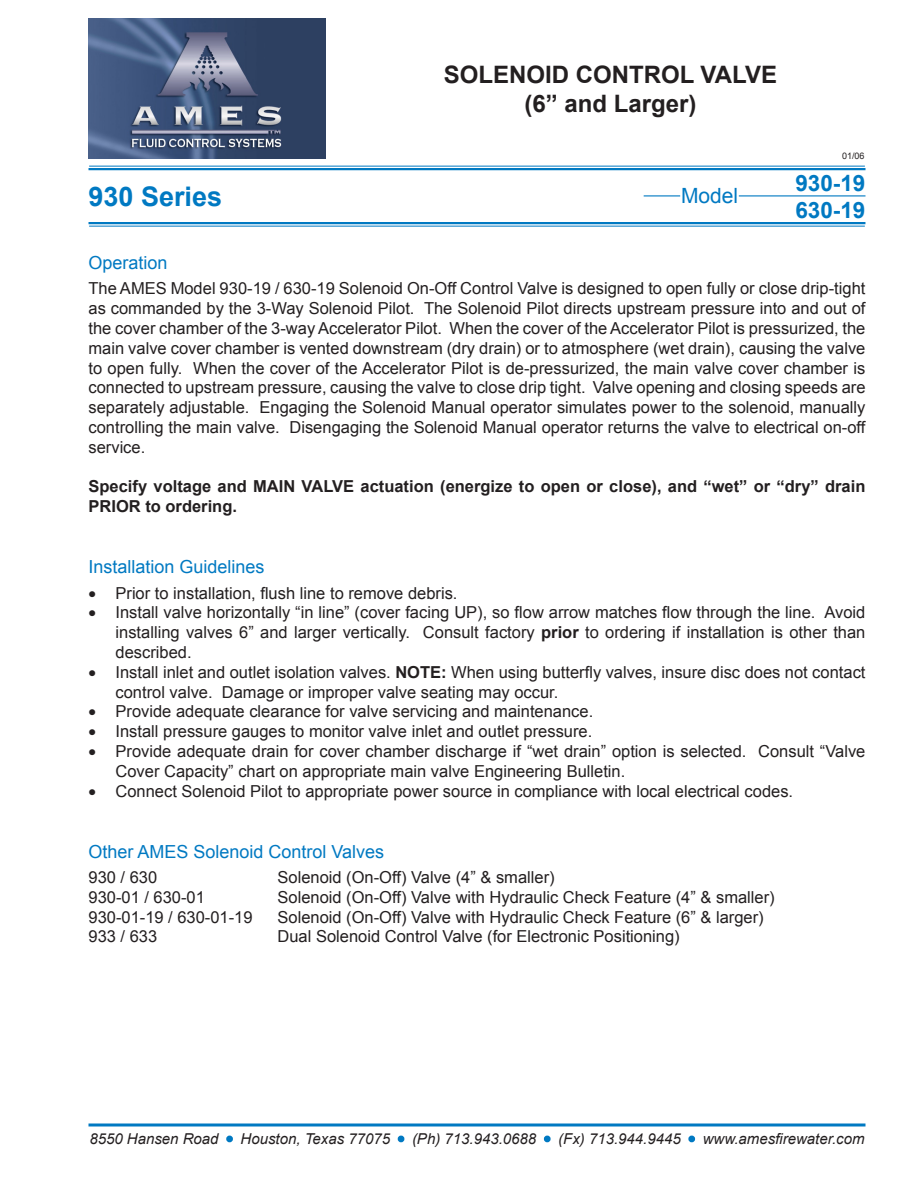
<style>
.page{position:relative;width:918px;height:1188px;background:#fff}
.page>*{position:absolute;margin:0;border:0;box-sizing:border-box;transform-origin:0 0}
.t1{font:700 27px "Arial";color:#0079c2}
.t2{font:700 24px "Arial";color:#231f20}
.t3{font:700 22.5px "Arial";color:#0079c2}
.t4{font:21px "Arial";color:#0079c2}
.blue_header{font:18px "Arial";color:#0079c2}
.t5{font:16.5px/19.8px "Arial";color:#231f20;text-align:justify}
.t6{font:700 16.5px/19.8px "Arial";color:#231f20}
.t7{font:italic 15px "Arial";color:#231f20}
.t8{font:9px "Arial";color:#231f20}
.s1{font-weight:700}
.s2{color:#0079c2}
</style>
<div class="page">
<img style="left:89px;top:18px;width:236px;height:140px">
<hr style="left:739px;top:195px;width:127px;height:1px;background:#0079c2">
<hr style="left:644px;top:195px;width:36px;height:1px;background:#0079c2">
<hr style="left:90px;top:166px;width:774px;height:1px;background:#0079c2">
<hr style="left:90px;top:168px;width:774px;height:2px;background:#0079c2">
<hr style="left:88px;top:1124px;width:778px;height:2px;background:#0079c2">
<hr style="left:90px;top:222px;width:774px;height:2px;background:#0079c2">
<hr style="left:90px;top:226px;width:774px;height:1px;background:#0079c2">
<svg style="left:226px;top:1135px;width:7px;height:8px"></svg>
<svg style="left:397px;top:1135px;width:8px;height:8px"></svg>
<svg style="left:543px;top:1135px;width:8px;height:8px"></svg>
<svg style="left:688px;top:1135px;width:8px;height:8px"></svg>
<p class="t2" style="left:444px;top:61px;width:335px">SOLENOID CONTROL VALVE</p>
<p class="t2" style="left:524px;top:90px;width:174px">(6” and Larger)</p>
<p class="t1" style="left:88px;top:181px;width:135px">930 Series</p>
<p class="t4" style="left:681px;top:184px;width:59px">Model</p>
<p class="t8" style="left:842px;top:151px;width:24px">01/06</p>
<p class="t3" style="left:795px;top:170px;width:72px">930-19</p>
<p class="t3" style="left:795px;top:197px;width:72px">630-19</p>
<p class="blue_header" style="left:88px;top:253px;width:81px">Operation</p>
<p class="t5" style="left:88px;top:279px;width:779px">The AMES Model 930-19 / 630-19 Solenoid On-Off Control Valve is designed to open fully or close drip-tight as commanded by the 3-Way Solenoid Pilot. The Solenoid Pilot directs upstream pressure into and out of the cover chamber of the 3-way Accelerator Pilot. When the cover of the Accelerator Pilot is pressurized, the main valve cover chamber is vented downstream (dry drain) or to atmosphere (wet drain), causing the valve to open fully. When the cover of the Accelerator Pilot is de-pressurized, the main valve cover chamber is connected to upstream pressure, causing the valve to close drip tight. Valve opening and closing speeds are separately adjustable. Engaging the Solenoid Manual operator simulates power to the solenoid, manually controlling the main valve. Disengaging the Solenoid Manual operator returns the valve to electrical on-off service.</p>
<p class="t6" style="left:88px;top:477px;width:778px">Specify voltage and MAIN VALVE actuation (energize to open or close), and “wet” or “dry” drain<br>PRIOR to ordering.</p>
<p class="blue_header" style="left:88px;top:557px;width:178px">Installation Guidelines</p>
<p class="t5" style="left:88px;top:583px;width:371px">• Prior to installation, flush line to remove debris.</p>
<p class="t5" style="left:116px;top:603px;width:751px;text-indent:-27px">• Install valve horizontally “in line” (cover facing UP), so flow arrow matches flow through the line. Avoid installing valves 6” and larger vertically. Consult factory <span class="s1">prior</span> to ordering if installation is other than described.</p>
<p class="t5" style="left:116px;top:662px;width:752px;text-indent:-27px">• Install inlet and outlet isolation valves. <span class="s1">NOTE:</span> When using butterfly valves, insure disc does not contact control valve. Damage or improper valve seating may occur.</p>
<p class="t5" style="left:88px;top:702px;width:506px">• Provide adequate clearance for valve servicing and maintenance.</p>
<p class="t5" style="left:88px;top:721px;width:505px">• Install pressure gauges to monitor valve inlet and outlet pressure.</p>
<p class="t5" style="left:116px;top:741px;width:751px;text-indent:-27px">• Provide adequate drain for cover chamber discharge if “wet drain” option is selected. Consult “Valve<br>Cover Capacity” chart on appropriate main valve Engineering Bulletin.</p>
<p class="t5" style="left:88px;top:781px;width:706px">• Connect Solenoid Pilot to appropriate power source in compliance with local electrical codes.</p>
<p class="blue_header" style="left:88px;top:841px;width:297px">Other AMES Solenoid Control Valves</p>
<p class="t5" style="left:88px;top:867px;width:70px">930 / 630</p>
<p class="t5" style="left:278px;top:867px;width:279px">Solenoid (On-Off) Valve (4” &amp; smaller)</p>
<p class="t5" style="left:88px;top:887px;width:118px">930-01 / 630-01</p>
<p class="t5" style="left:278px;top:887px;width:499px">Solenoid (On-Off) Valve with Hydraulic Check Feature (4” &amp; smaller)</p>
<p class="t5" style="left:88px;top:907px;width:166px">930-01-19 / 630-01-19</p>
<p class="t5" style="left:278px;top:907px;width:488px">Solenoid (On-Off) Valve with Hydraulic Check Feature (6” &amp; larger)</p>
<p class="t5" style="left:88px;top:927px;width:70px">933 / 633</p>
<p class="t5" style="left:278px;top:927px;width:404px">Dual Solenoid Control Valve (for Electronic Positioning)</p>
<p class="t7" style="left:89px;top:1131px;width:777px">8550 Hansen Road <span class="s2">•</span> Houston, Texas 77075 <span class="s2">•</span> (Ph) 713.943.0688 <span class="s2">•</span> (Fx) 713.944.9445 <span class="s2">•</span> www.amesfirewater.com</p>
</div>
